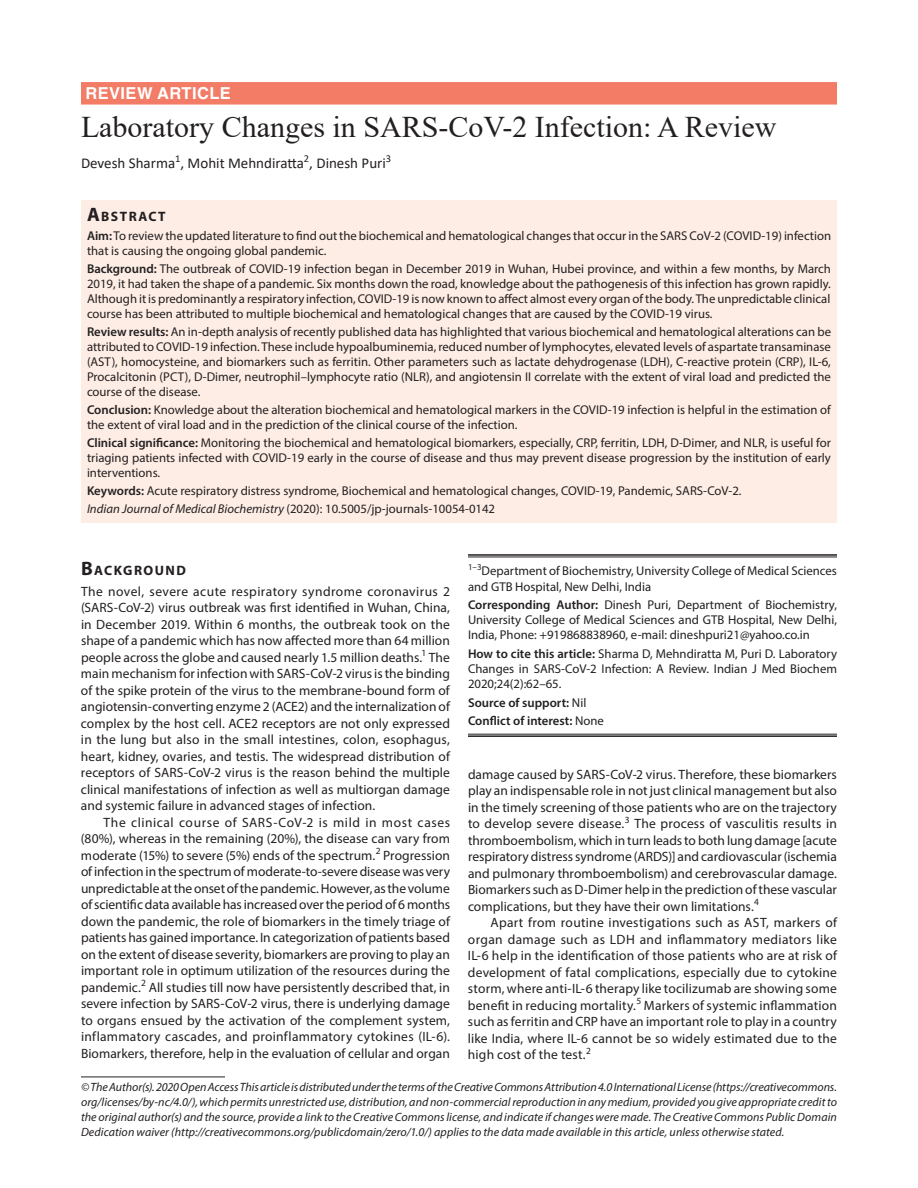
<style>
.page{position:relative;width:918px;height:1188px;background:#fff}
.page>*{position:absolute;margin:0;border:0;box-sizing:border-box;transform-origin:0 0}
.t1{font:30px "Times New Roman";color:#231f20}
.t2{font:700 16.5px "Helvetica LT Std";letter-spacing:.025em;color:#fff}
.t3{font:15px "Calibri";color:#231f20}
.t4{font:700 13.65px "Myriad Pro";letter-spacing:.105em;color:#231f20}
.t5{font:13.5px/16.5px "Myriad Pro";letter-spacing:.005em;color:#231f20;text-align:justify}
.t6{font:12.75px/15px "Myriad Pro";color:#231f20;text-align:justify}
.t7{font:600 12.75px/18.3px "Myriad Pro";color:#231f20}
.t8{font:italic 12px/15px "Myriad Pro";letter-spacing:.005em;color:#231f20;text-align:justify}
.s1{font-size:19.5px}
.s2{font-weight:600}
.s3{font-style:italic}
.s4{font-weight:400}
.s5{font-style:inherit}
</style>
<div class="page">
<div style="left:81px;top:82px;width:756px;height:23px;background:#f37c67"></div>
<div style="left:81px;top:200px;width:756px;height:26px;background:#fdede5"></div>
<div style="left:81px;top:225px;width:756px;height:39px;background:#fdede5"></div>
<div style="left:81px;top:258px;width:756px;height:69px;background:#fdede5"></div>
<div style="left:81px;top:321px;width:756px;height:84px;background:#fdede5"></div>
<div style="left:81px;top:399px;width:756px;height:39px;background:#fdede5"></div>
<div style="left:81px;top:432px;width:756px;height:54px;background:#fdede5"></div>
<div style="left:81px;top:480px;width:756px;height:24px;background:#fdede5"></div>
<div style="left:81px;top:498px;width:756px;height:24px;background:#fdede5"></div>
<hr style="left:468px;top:554px;width:369px;height:2px;background:#231f20">
<hr style="left:468px;top:557px;width:369px;height:1px;background:#231f20">
<hr style="left:468px;top:734px;width:369px;height:1px;background:#231f20">
<hr style="left:468px;top:735px;width:369px;height:2px;background:#231f20">
<hr style="left:81px;top:1077px;width:144px;height:1px;background:#231f20">
<p class="t2" style="left:86px;top:83px;width:147px">REVIEW ARTICLE</p>
<h1 class="t1" style="left:81px;top:106px;width:697px">Laboratory Changes in SARS-CoV-2 Infection: A Review</h1>
<p class="t3" style="left:81px;top:153px;width:312px">Devesh Sharma<sup>1</sup>, Mohit Mehndiratta<sup>2</sup>, Dinesh Puri<sup>3</sup></p>
<p class="t4" style="left:87px;top:207px;width:80px"><span class="s1">A</span>BSTRACT</p>
<p class="t6" style="left:87px;top:228px;width:746px"><span class="s2">Aim:</span> To review the updated literature to find out the biochemical and hematological changes that occur in the SARS CoV-2 (COVID-19) infection that is causing the ongoing global pandemic.</p>
<p class="t6" style="left:87px;top:261px;width:746px"><span class="s2">Background:</span> The outbreak of COVID-19 infection began in December 2019 in Wuhan, Hubei province, and within a few months, by March 2019, it had taken the shape of a pandemic. Six months down the road, knowledge about the pathogenesis of this infection has grown rapidly.<br>Although it is predominantly a respiratory infection, COVID-19 is now known to affect almost every organ of the body. The unpredictable clinical course has been attributed to multiple biochemical and hematological changes that are caused by the COVID-19 virus.</p>
<p class="t6" style="left:87px;top:324px;width:746px"><span class="s2">Review results:</span> An in-depth analysis of recently published data has highlighted that various biochemical and hematological alterations can be attributed to COVID-19 infection. These include hypoalbuminemia, reduced number of lymphocytes, elevated levels of aspartate transaminase (AST), homocysteine, and biomarkers such as ferritin. Other parameters such as lactate dehydrogenase (LDH), C-reactive protein (CRP), IL-6, Procalcitonin (PCT), D-Dimer, neutrophil–lymphocyte ratio (NLR), and angiotensin II correlate with the extent of viral load and predicted the course of the disease.</p>
<p class="t6" style="left:87px;top:402px;width:746px"><span class="s2">Conclusion:</span> Knowledge about the alteration biochemical and hematological markers in the COVID-19 infection is helpful in the estimation of the extent of viral load and in the prediction of the clinical course of the infection.</p>
<p class="t6" style="left:87px;top:435px;width:746px"><span class="s2">Clinical significance:</span> Monitoring the biochemical and hematological biomarkers, especially, CRP, ferritin, LDH, D-Dimer, and NLR, is useful for triaging patients infected with COVID-19 early in the course of disease and thus may prevent disease progression by the institution of early interventions.</p>
<p class="t6" style="left:87px;top:482px;width:656px;line-height:18px"><span class="s2">Keywords:</span> Acute respiratory distress syndrome, Biochemical and hematological changes, COVID-19, Pandemic, SARS-CoV-2.<br><span class="s3">Indian Journal of Medical Biochemistry</span> (2020): 10.5005/jp-journals-10054-0142</p>
<p class="t4" style="left:81px;top:561px;width:106px"><span class="s1">B</span>ACKGROUND</p>
<p class="t5" style="left:81px;top:583px;width:371px">The novel, severe acute respiratory syndrome coronavirus 2 (SARS-CoV-2) virus outbreak was first identified in Wuhan, China, in December 2019. Within 6 months, the outbreak took on the shape of a pandemic which has now affected more than 64 million people across the globe and caused nearly 1.5 million deaths.<sup>1</sup> The main mechanism for infection with SARS-CoV-2 virus is the binding of the spike protein of the virus to the membrane-bound form of angiotensin-converting enzyme 2 (ACE2) and the internalization of complex by the host cell. ACE2 receptors are not only expressed in the lung but also in the small intestines, colon, esophagus, heart, kidney, ovaries, and testis. The widespread distribution of receptors of SARS-CoV-2 virus is the reason behind the multiple clinical manifestations of infection as well as multiorgan damage and systemic failure in advanced stages of infection.</p>
<p class="t5" style="left:81px;top:814px;width:371px;text-indent:23px">The clinical course of SARS-CoV-2 is mild in most cases (80%), whereas in the remaining (20%), the disease can vary from moderate (15%) to severe (5%) ends of the spectrum.<sup>2</sup> Progression of infection in the spectrum of moderate-to-severe disease was very unpredictable at the onset of the pandemic. However, as the volume of scientific data available has increased over the period of 6 months down the pandemic, the role of biomarkers in the timely triage of patients has gained importance. In categorization of patients based on the extent of disease severity, biomarkers are proving to play an important role in optimum utilization of the resources during the pandemic.<sup>2</sup> All studies till now have persistently described that, in severe infection by SARS-CoV-2 virus, there is underlying damage to organs ensued by the activation of the complement system, inflammatory cascades, and proinflammatory cytokines (IL-6).<br>Biomarkers, therefore, help in the evaluation of cellular and organ</p>
<p class="t6" style="left:468px;top:563px;width:371px"><sup>1–3</sup>Department of Biochemistry, University College of Medical Sciences and GTB Hospital, New Delhi, India</p>
<p class="t6" style="left:468px;top:597px;width:371px"><span class="s2">Corresponding Author:</span> Dinesh Puri, Department of Biochemistry, University College of Medical Sciences and GTB Hospital, New Delhi, India, Phone: +919868838960, e-mail: dineshpuri21@yahoo.co.in</p>
<p class="t6" style="left:468px;top:646px;width:371px"><span class="s2">How to cite this article:</span> Sharma D, Mehndiratta M, Puri D. Laboratory Changes in SARS-CoV-2 Infection: A Review. Indian J Med Biochem 2020;24(2):62–65.</p>
<p class="t7" style="left:468px;top:693px;width:137px">Source of support: <span class="s4">Nil<br></span>Conflict of interest: <span class="s4">None</span></p>
<p class="t5" style="left:468px;top:766px;width:371px">damage caused by SARS-CoV-2 virus. Therefore, these biomarkers play an indispensable role in not just clinical management but also in the timely screening of those patients who are on the trajectory to develop severe disease.<sup>3</sup> The process of vasculitis results in thromboembolism, which in turn leads to both lung damage [acute respiratory distress syndrome (ARDS)] and cardiovascular (ischemia and pulmonary thromboembolism) and cerebrovascular damage.<br>Biomarkers such as <span class="s5">D</span>-Dimer help in the prediction of these vascular complications, but they have their own limitations.<sup>4</sup></p>
<p class="t5" style="left:468px;top:914px;width:371px;text-indent:23px">Apart from routine investigations such as AST, markers of organ damage such as LDH and inflammatory mediators like IL-6 help in the identification of those patients who are at risk of development of fatal complications, especially due to cytokine storm, where anti-IL-6 therapy like tocilizumab are showing some benefit in reducing mortality.<sup>5</sup> Markers of systemic inflammation such as ferritin and CRP have an important role to play in a country like India, where IL-6 cannot be so widely estimated due to the high cost of the test.<sup>2</sup></p>
<p class="t8" style="left:81px;top:1079px;width:758px">© The Author(s). 2020 Open Access This article is distributed under the terms of the Creative Commons Attribution 4.0 International License (https://creativecommons. org/licenses/by-nc/4.0/), which permits unrestricted use, distribution, and non-commercial reproduction in any medium, provided you give appropriate credit to the original author(s) and the source, provide a link to the Creative Commons license, and indicate if changes were made. The Creative Commons Public Domain Dedication waiver (http://creativecommons.org/publicdomain/zero/1.0/) applies to the data made available in this article, unless otherwise stated.</p>
</div>
